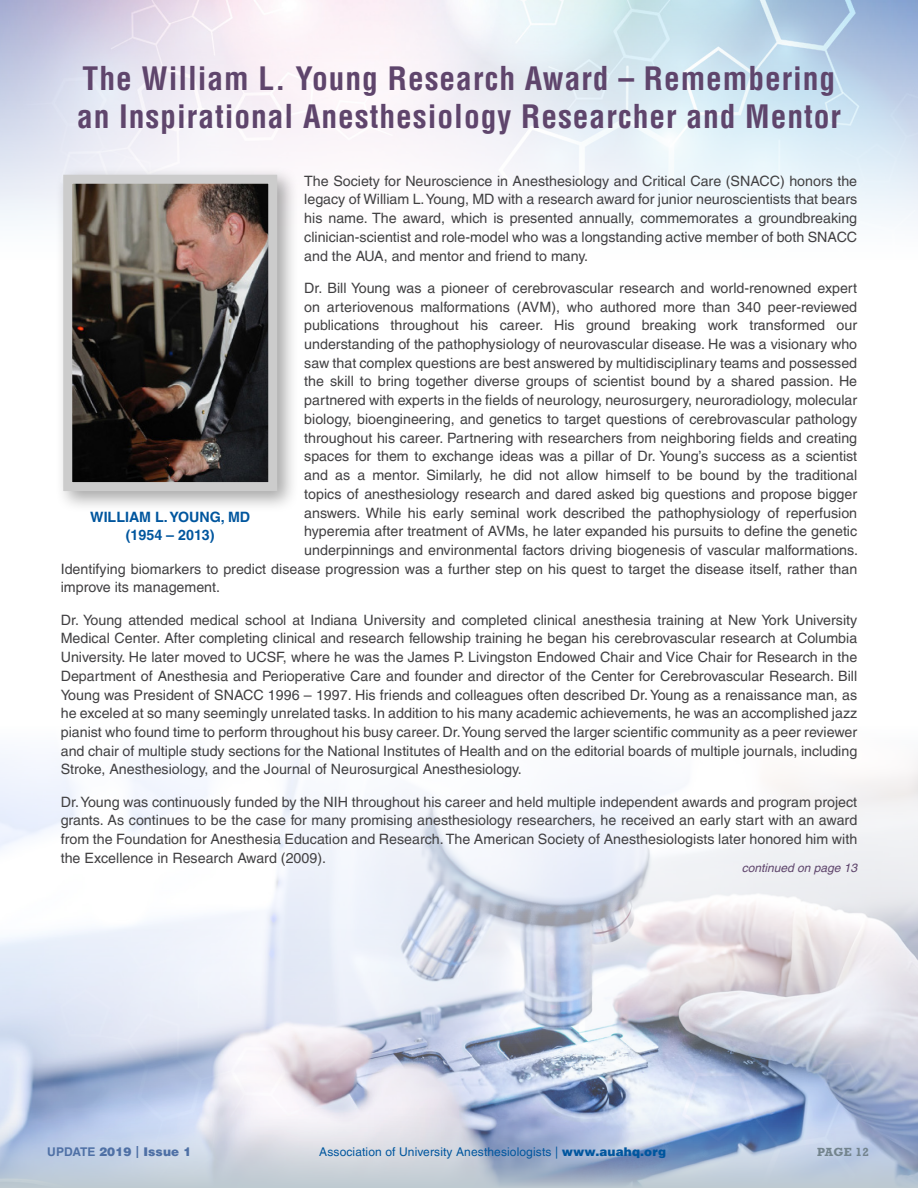
<style>
.page{position:relative;width:918px;height:1188px;background:#fff}
.page>*{position:absolute;margin:0;border:0;box-sizing:border-box;transform-origin:0 0}
.t1{font:700 condensed 31.5px/37.8px "Helvetica LT Pro";letter-spacing:.03em;color:#5f456c}
.t2{font:14.25px/18.8px "Helvetica LT Pro";color:#414042;text-align:justify}
.t3{font:700 14.25px/18px "Helvetica LT Pro";color:#00569e;text-align:center}
.t4{font:12px "Helvetica LT Pro";letter-spacing:.01em;color:#00569e}
.t5{font:900 12px "Helvetica LT Pro";letter-spacing:.01em;color:#4f70a5}
.t6{font:italic 12px "Helvetica LT Pro";color:#5f456c}
.t7{font:700 12px "Rockwell Std";letter-spacing:.02em;color:#73848d}
.s1{font-weight:700}
.s2{font-weight:900}
</style>
<div class="page">
<img style="left:0;top:750px;width:918px;height:357px">
<svg style="left:0;top:1107px;width:918px;height:81px"></svg>
<img style="left:0;top:0;width:918px;height:221px">
<div style="left:55px;top:167px;width:244px;height:346px;background:#000;opacity:.35"></div>
<img style="left:73px;top:185px;width:194px;height:296px">
<div style="left:63px;top:175px;width:214px;height:316px;border:9px solid #ccc"></div>
<h1 class="t1" style="left:77px;top:59px;width:765px">The William L. Young Research Award – Remembering an Inspirational Anesthesiology Researcher and Mentor</h1>
<p class="t2" style="left:304px;top:171px;width:555px">The Society for Neuroscience in Anesthesiology and Critical Care (SNACC) honors the legacy of William L. Young, MD with a research award for junior neuroscientists that bears his name. The award, which is presented annually, commemorates a groundbreaking clinician-scientist and role-model who was a longstanding active member of both SNACC and the AUA, and mentor and friend to many.</p>
<p class="t2" style="left:304px;top:278px;width:555px">Dr. Bill Young was a pioneer of cerebrovascular research and world-renowned expert</p>
<p class="t2" style="left:304px;top:297px;width:555px">on arteriovenous malformations (AVM), who authored more than 340 peer-reviewed</p>
<p class="t2" style="left:304px;top:316px;width:555px">publications throughout his career. His ground breaking work transformed our</p>
<p class="t2" style="left:304px;top:335px;width:555px">understanding of the pathophysiology of neurovascular disease. He was a visionary who</p>
<p class="t2" style="left:304px;top:353px;width:555px">saw that complex questions are best answered by multidisciplinary teams and possessed</p>
<p class="t2" style="left:304px;top:372px;width:555px">the skill to bring together diverse groups of scientist bound by a shared passion. He</p>
<p class="t2" style="left:304px;top:391px;width:555px">partnered with experts in the fields of neurology, neurosurgery, neuroradiology, molecular</p>
<p class="t2" style="left:304px;top:410px;width:555px">biology, bioengineering, and genetics to target questions of cerebrovascular pathology</p>
<p class="t2" style="left:304px;top:428px;width:555px">throughout his career. Partnering with researchers from neighboring fields and creating</p>
<p class="t2" style="left:304px;top:447px;width:555px">spaces for them to exchange ideas was a pillar of Dr. Young’s success as a scientist</p>
<p class="t2" style="left:304px;top:466px;width:555px">and as a mentor. Similarly, he did not allow himself to be bound by the traditional</p>
<p class="t2" style="left:304px;top:484px;width:555px">topics of anesthesiology research and dared asked big questions and propose bigger</p>
<p class="t2" style="left:304px;top:503px;width:555px">answers. While his early seminal work described the pathophysiology of reperfusion</p>
<p class="t2" style="left:304px;top:522px;width:555px">hyperemia after treatment of AVMs, he later expanded his pursuits to define the genetic</p>
<p class="t2" style="left:304px;top:541px;width:555px">underpinnings and environmental factors driving biogenesis of vascular malformations.</p>
<p class="t2" style="left:61px;top:559px;width:798px">Identifying biomarkers to predict disease progression was a further step on his quest to target the disease itself, rather than</p>
<p class="t2" style="left:61px;top:578px;width:161px">improve its management.</p>
<p class="t2" style="left:61px;top:610px;width:798px">Dr. Young attended medical school at Indiana University and completed clinical anesthesia training at New York University Medical Center. After completing clinical and research fellowship training he began his cerebrovascular research at Columbia University. He later moved to UCSF, where he was the James P. Livingston Endowed Chair and Vice Chair for Research in the Department of Anesthesia and Perioperative Care and founder and director of the Center for Cerebrovascular Research. Bill Young was President of SNACC 1996 – 1997. His friends and colleagues often described Dr. Young as a renaissance man, as he exceled at so many seemingly unrelated tasks. In addition to his many academic achievements, he was an accomplished jazz pianist who found time to perform throughout his busy career. Dr. Young served the larger scientific community as a peer reviewer and chair of multiple study sections for the National Institutes of Health and on the editorial boards of multiple journals, including Stroke, Anesthesiology, and the Journal of Neurosurgical Anesthesiology.</p>
<p class="t2" style="left:61px;top:792px;width:798px">Dr. Young was continuously funded by the NIH throughout his career and held multiple independent awards and program project grants. As continues to be the case for many promising anesthesiology researchers, he received an early start with an award from the Foundation for Anesthesia Education and Research. The American Society of Anesthesiologists later honored him with the Excellence in Research Award (2009).</p>
<p class="t3" style="left:90px;top:508px;width:162px">WILLIAM L. YOUNG, MD (1954 – 2013)</p>
<p class="t6" style="left:742px;top:861px;width:117px">continued on page 13</p>
<p class="t5" style="left:47px;top:1144px;width:146px"><span class="s1">UPDATE</span> 2019 | Issue 1</p>
<p class="t4" style="left:319px;top:1145px;width:348px">Association of University Anesthesiologists | <span class="s2">www.auahq.org</span></p>
<p class="t7" style="left:817px;top:1145px;width:54px">PAGE 12</p>
</div>
